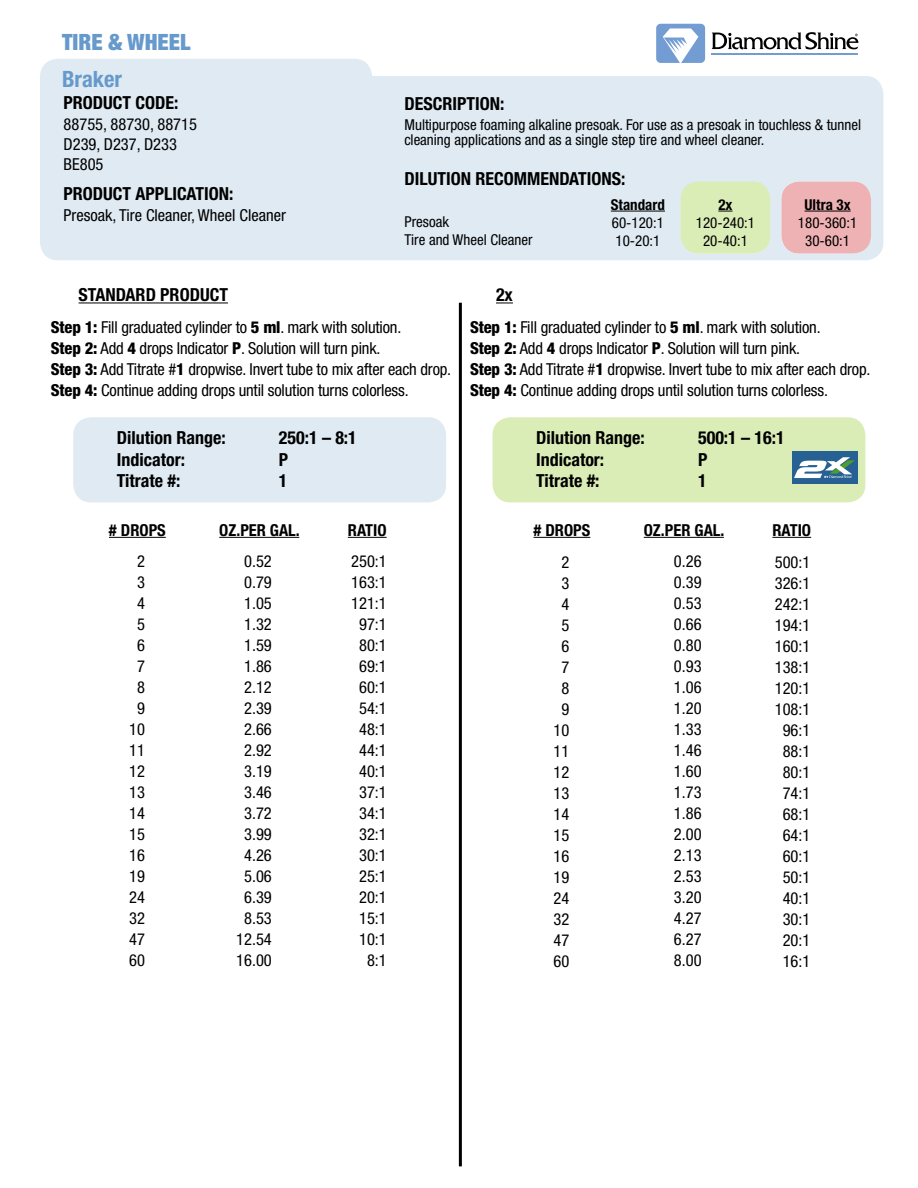
<style>
.page{position:relative;width:918px;height:1188px;background:#fff}
.page>*{position:absolute;margin:0;border:0;box-sizing:border-box;transform-origin:0 0}
.t1{font:900 condensed 22.5px "Helvetica Neue LT Std";color:#69c}
.t2{font:700 condensed 22.5px "Helvetica Neue LT Std";color:#69c}
.t3{font:700 condensed 18px "Helvetica Neue LT Std";color:#000}
.t4{font:condensed 16.5px/21px "Helvetica Neue LT Std";letter-spacing:-.01em;color:#000;text-align:center}
.t5{font:700 condensed 16.5px "Helvetica Neue LT Std";color:#000}
.t6{font:condensed 15px/18px "Helvetica Neue LT Std";color:#000}
.s1{font-weight:700}
.s2{font-weight:800}
</style>
<div class="page">
<div style="left:73px;top:417px;width:373px;height:85px;background:#dfeaf2;border-radius:18px"></div>
<hr style="left:79px;top:303px;width:149px;height:1px;background:#000">
<svg style="left:496px;top:303px;width:17px;height:1px"></svg>
<div style="left:493px;top:417px;width:372px;height:85px;background:#dbedb7;border-radius:18px"></div>
<div style="left:792px;top:451px;width:65px;height:33px;background:#276092"></div>
<svg style="left:794px;top:457px;width:61px;height:21px"></svg>
<hr style="left:459px;top:303px;width:3px;height:863px;background:#000">
<hr style="left:534px;top:537px;width:56px;height:1px;background:#000">
<hr style="left:644px;top:537px;width:80px;height:1px;background:#000">
<hr style="left:772px;top:537px;width:39px;height:1px;background:#000">
<hr style="left:109px;top:537px;width:57px;height:1px;background:#000">
<hr style="left:219px;top:537px;width:80px;height:1px;background:#000">
<hr style="left:348px;top:537px;width:39px;height:1px;background:#000">
<hr style="left:711px;top:53px;width:147px;height:2px;background:#739cd2">
<svg style="left:712px;top:32px;width:146px;height:17px"></svg>
<svg style="left:656px;top:24px;width:49px;height:35px"></svg>
<svg style="left:40px;top:59px;width:843px;height:201px;fill:#dfeaf2"></svg>
<div style="left:681px;top:181px;width:89px;height:73px;background:#dbedb7;border-radius:18px"></div>
<hr style="left:611px;top:211px;width:54px;height:1px;background:#000">
<svg style="left:718px;top:211px;width:15px;height:1px"></svg>
<hr style="left:805px;top:211px;width:46px;height:1px;background:#000">
<p class="t1" style="left:62px;top:29px;width:130px">TIRE &amp; WHEEL</p>
<p class="t2" style="left:62px;top:65px;width:61px">Braker</p>
<p class="t3" style="left:64px;top:92px;width:116px">PRODUCT CODE:</p>
<p class="t4" style="left:64px;top:114px;width:135px;line-height:19.8px;text-align:left">88755, 88730, 88715<br>D239, D237, D233<br>BE805</p>
<p class="t3" style="left:64px;top:183px;width:171px">PRODUCT APPLICATION:</p>
<p class="t4" style="left:64px;top:204px;width:224px">Presoak, Tire Cleaner, Wheel Cleaner</p>
<p class="t3" style="left:79px;top:284px;width:151px">STANDARD PRODUCT</p>
<p class="t3" style="left:405px;top:93px;width:101px">DESCRIPTION:</p>
<p class="t6" style="left:405px;top:117px;width:458px;line-height:15px">Multipurpose foaming alkaline presoak. For use as a presoak in touchless &amp; tunnel cleaning applications and as a single step tire and wheel cleaner.</p>
<p class="t3" style="left:405px;top:167px;width:222px">DILUTION RECOMMENDATIONS:</p>
<p class="t6" style="left:405px;top:212px;width:129px">Presoak<br>Tire and Wheel Cleaner</p>
<p class="t3" style="left:496px;top:284px;width:18px">2x</p>
<p class="t6" style="left:611px;top:195px;width:56px;text-align:justify"><span class="s1">Standard </span>60-120:1<br>10-20:1</p>
<p class="t6" style="left:696px;top:195px;width:61px;text-align:center"><span class="s1">2x<br></span>120-240:1<br>20-40:1</p>
<p class="t6" style="left:798px;top:195px;width:61px;text-align:center"><span class="s1">Ultra 3x<br></span>180-360:1<br>30-60:1</p>
<p class="t4" style="left:51px;top:316px;width:402px;text-align:left"><span class="s2">Step 1:</span> Fill graduated cylinder to <span class="s2">5 ml</span>. mark with solution.<br><span class="s2">Step 2:</span> Add <span class="s2">4</span> drops Indicator <span class="s2">P</span>. Solution will turn pink.<br><span class="s2">Step 3:</span> Add Titrate #<span class="s2">1</span> dropwise. Invert tube to mix after each drop.<br><span class="s2">Step 4:</span> Continue adding drops until solution turns colorless.</p>
<p class="t3" style="left:117px;top:427px;width:110px">Dilution Range:</p>
<p class="t3" style="left:279px;top:427px;width:80px">250:1 – 8:1</p>
<p class="t3" style="left:117px;top:448px;width:70px">Indicator:</p>
<p class="t3" style="left:279px;top:448px;width:11px">P</p>
<p class="t3" style="left:117px;top:470px;width:65px">Titrate #:</p>
<p class="t3" style="left:279px;top:470px;width:10px">1</p>
<p class="t4" style="left:470px;top:316px;width:402px;text-align:left"><span class="s2">Step 1:</span> Fill graduated cylinder to <span class="s2">5 ml</span>. mark with solution.<br><span class="s2">Step 2:</span> Add <span class="s2">4</span> drops Indicator <span class="s2">P</span>. Solution will turn pink.<br><span class="s2">Step 3:</span> Add Titrate #<span class="s2">1</span> dropwise. Invert tube to mix after each drop.<br><span class="s2">Step 4:</span> Continue adding drops until solution turns colorless.</p>
<p class="t3" style="left:536px;top:427px;width:110px">Dilution Range:</p>
<p class="t3" style="left:698px;top:427px;width:88px">500:1 – 16:1</p>
<p class="t3" style="left:536px;top:448px;width:70px">Indicator:</p>
<p class="t3" style="left:698px;top:448px;width:11px">P</p>
<p class="t3" style="left:536px;top:470px;width:65px">Titrate #:</p>
<p class="t3" style="left:698px;top:470px;width:10px">1</p>
<p class="t5" style="left:109px;top:520px;width:58px"># DROPS</p>
<p class="t5" style="left:219px;top:520px;width:82px">OZ.PER GAL.</p>
<p class="t5" style="left:348px;top:520px;width:40px">RATIO</p>
<p class="t5" style="left:534px;top:520px;width:58px"># DROPS</p>
<p class="t5" style="left:644px;top:520px;width:82px">OZ.PER GAL.</p>
<p class="t5" style="left:772px;top:520px;width:40px">RATIO</p>
<p class="t4" style="left:129px;top:551px;width:17px">2<br>3<br>4<br>5<br>6<br>7<br>8<br>9<br>10<br>11<br>12<br>13<br>14<br>15<br>16<br>19<br>24<br>32<br>47<br>60</p>
<p class="t4" style="left:236px;top:551px;width:37px">0.52<br>0.79<br>1.05<br>1.32<br>1.59<br>1.86<br>2.12<br>2.39<br>2.66<br>2.92<br>3.19<br>3.46<br>3.72<br>3.99<br>4.26<br>5.06<br>6.39<br>8.53<br>12.54<br>16.00</p>
<p class="t4" style="left:351px;top:551px;width:37px;text-align:right">250:1<br>163:1<br>121:1<br>97:1<br>80:1<br>69:1<br>60:1<br>54:1<br>48:1<br>44:1<br>40:1<br>37:1<br>34:1<br>32:1<br>30:1<br>25:1<br>20:1<br>15:1<br>10:1<br>8:1</p>
<p class="t4" style="left:674px;top:551px;width:29px;text-align:justify">0.26<br>0.39<br>0.53<br>0.66<br>0.80<br>0.93<br>1.06<br>1.20<br>1.33<br>1.46<br>1.60<br>1.73<br>1.86<br>2.00<br>2.13<br>2.53<br>3.20<br>4.27<br>6.27<br>8.00</p>
<p class="t4" style="left:775px;top:551px;width:37px">500:1<br>326:1<br>242:1<br>194:1<br>160:1<br>138:1<br>120:1<br>108:1<br>96:1<br>88:1<br>80:1<br>74:1<br>68:1<br>64:1<br>60:1<br>50:1<br>40:1<br>30:1<br>20:1<br>16:1</p>
<p class="t4" style="left:554px;top:551px;width:17px">2<br>3<br>4<br>5<br>6<br>7<br>8<br>9<br>10<br>11<br>12<br>13<br>14<br>15<br>16<br>19<br>24<br>32<br>47<br>60</p>
</div>
